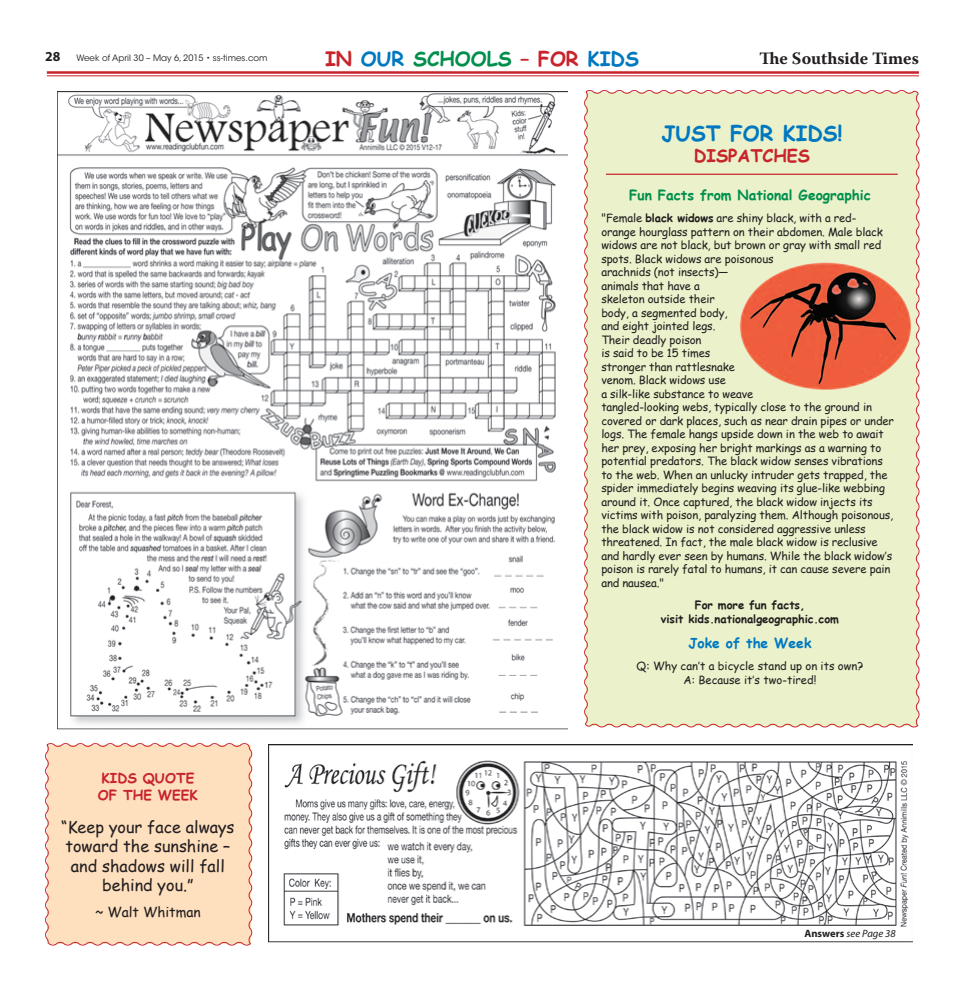
<style>
.page{position:relative;width:964px;height:990px;background:#fff}
.page>*{position:absolute;margin:0;border:0;box-sizing:border-box;transform-origin:0 0}
.Byline_for_Article{font:700 21.25px "Comic Sans MS";color:#0078c0}
.Sans_Text{font:700 20px "Comic Sans MS";color:#0078c0}
.Byline_for_Article-2{font:700 17.5px "Comic Sans MS";color:#c8242b}
.t1{font:700 17.38px "Warnock Pro";color:#231f20}
.Byline_for_Article-3{font:16.25px/19.5px "Comic Sans MS";color:#231f20;text-align:center}
.Byline_for_Article-4{font:700 13.75px "Comic Sans MS";color:#008f4d}
.Byline_for_Article-5{font:700 13.75px/16.5px "Comic Sans MS";color:#c8242b}
.Byline_for_Article-6{font:700 13.75px "Comic Sans MS";color:#0078c0}
.Byline_for_Article-7{font:13.75px "Comic Sans MS";color:#231f20}
.Byline_for_Article-8{font:11.25px/13.5px "Comic Sans MS";letter-spacing:-.01em;color:#231f20}
.Byline_for_Article-9{font:700 11.25px/13.5px "Comic Sans MS";color:#231f20;text-align:center}
.Sans_Text-2{font:italic 10.62px "Myriad Pro";color:#231f20}
.t2{font:8.75px "ITC Avant Garde Std";color:#231f20}
.s1{color:#c8242b}
.s2{color:#008f4d}
.s3{font-family:"Myriad Pro";font-weight:700;font-size:13.75px}
.s4{font-weight:700}
.s5{font-weight:700;font-style:normal}
</style>
<div class="page">
<img style="left:268px;top:744px;width:644px;height:199px">
<div style="left:584px;top:90px;width:336px;height:638px;background:#ebf2cb"></div>
<hr style="left:605px;top:174px;width:292px;height:1px;background:#c8242b">
<img style="left:732px;top:256px;width:187px;height:143px">
<hr style="left:47px;top:71px;width:871px;height:3px;background:#c8242b">
<hr style="left:47px;top:75px;width:871px;height:1px;background:#c8242b">
<div style="left:45px;top:743px;width:208px;height:203px;background:#fee0bf"></div>
<img style="left:57px;top:91px;width:510px;height:639px">
<p class="Sans_Text" style="left:325px;top:44px;width:315px"><span class="s1">IN</span> OUR <span class="s2">SCHOOLS</span> <span class="s1">– FOR</span> KIDS</p>
<p class="t2" style="left:45px;top:53px;width:224px"><span class="s3">28</span> Week of April 30 – May 6, 2015 • ss-times.com</p>
<h3 class="t1" style="left:759px;top:48px;width:161px">The Southside Times</h3>
<p class="Byline_for_Article-5" style="left:98px;top:769px;width:101px">KIDS QUOTE<br>OF THE WEEK</p>
<p class="Byline_for_Article-3" style="left:61px;top:817px;width:175px">“Keep your face always toward the sunshine – and shadows will fall behind you.”</p>
<p class="Byline_for_Article-7" style="left:95px;top:901px;width:107px">~ Walt Whitman</p>
<p class="Byline_for_Article" style="left:661px;top:117px;width:182px">JUST FOR KIDS!</p>
<p class="Byline_for_Article-2" style="left:693px;top:142px;width:117px">DISPATCHES</p>
<p class="Byline_for_Article-4" style="left:629px;top:185px;width:243px">Fun Facts from National Geographic</p>
<p class="Byline_for_Article-8" style="left:601px;top:211px;width:294px">"Female <span class="s4">black widows</span> are shiny black, with a red-<br>orange hourglass pattern on their abdomen. Male black widows are not black, but brown or gray with small red spots. Black widows are poisonous<br>arachnids (not insects)—<br>animals that have a<br>skeleton outside their<br>body, a segmented body,<br>and eight jointed legs.<br>Their deadly poison<br>is said to be 15 times<br>stronger than rattlesnake<br>venom. Black widows use<br>a silk-like substance to weave<br>tangled-looking webs, typically close to the ground in covered or dark places, such as near drain pipes or under logs. The female hangs upside down in the web to await her prey, exposing her bright markings as a warning to potential predators. The black widow senses vibrations to the web. When an unlucky intruder gets trapped, the spider immediately begins weaving its glue-like webbing around it. Once captured, the black widow injects its victims with poison, paralyzing them. Although poisonous, the black widow is not considered aggressive unless threatened. In fact, the male black widow is reclusive and hardly ever seen by humans. While the black widow’s poison is rarely fatal to humans, it can cause severe pain and nausea."</p>
<p class="Byline_for_Article-9" style="left:660px;top:598px;width:179px">For more fun facts,<br>visit kids.nationalgeographic.com</p>
<p class="Byline_for_Article-6" style="left:688px;top:633px;width:124px">Joke of the Week</p>
<p class="Byline_for_Article-8" style="left:636px;top:659px;width:228px;text-align:center">Q: Why can’t a bicycle stand up on its own?<br>A: Because it’s two-tired!</p>
<p class="Sans_Text-2" style="left:804px;top:927px;width:93px"><span class="s5">Answers</span> see Page 38</p>
</div>
